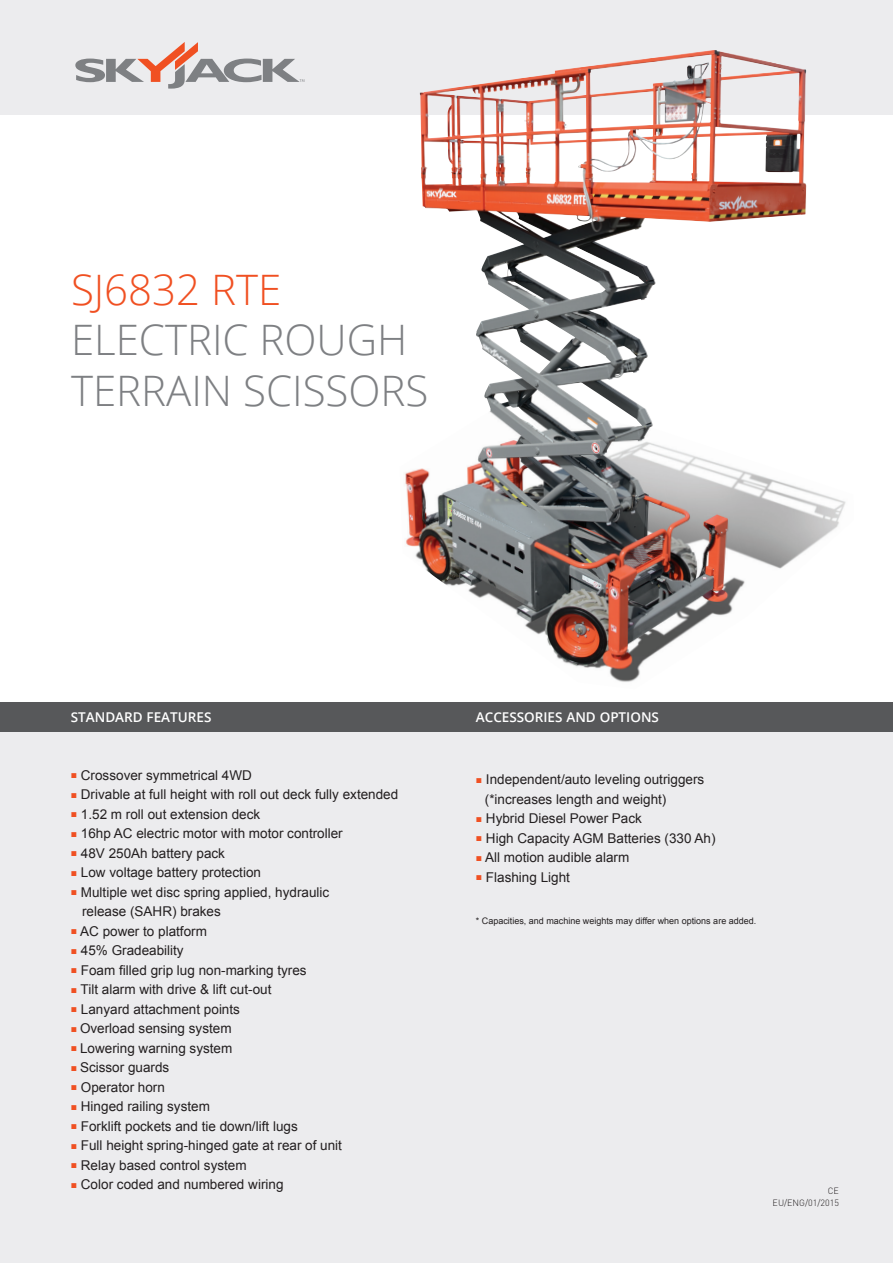
<style>
.page{position:relative;width:893px;height:1263px;background:#fff}
.page>*{position:absolute;margin:0;border:0;box-sizing:border-box;transform-origin:0 0}
.t1{font:300 42px/50.4px "Open Sans";color:#7e8083}
.t2{font:300 42px "Open Sans";color:#f05022}
.t3{font:13.5px/19.5px "Arial";color:#231f20}
.t4{font:600 13.5px "Open Sans";color:#fff}
.t5{font:9px "Arial";color:#231f20}
.t6{font:300 9px/12px "DIN";color:#231f20;text-align:right}
.s1{font-size:10.5px;color:#f05022}
</style>
<div class="page">
<div style="left:0;top:717px;width:893px;height:546px;background:#ececee"></div>
<div style="left:0;top:0;width:893px;height:114px;background:#ececee"></div>
<img style="left:400px;top:50px;width:454px;height:632px">
<svg style="left:75px;top:42px;width:229px;height:47px"></svg>
<div style="left:0;top:702px;width:893px;height:29px;background:#57585a"></div>
<h1 class="t2" style="left:71px;top:261px;width:212px">SJ6832 RTE</h1>
<h1 class="t1" style="left:71px;top:314px;width:359px">ELECTRIC ROUGH<br>TERRAIN SCISSORS</h1>
<p class="t4" style="left:71px;top:708px;width:142px">STANDARD FEATURES</p>
<p class="t4" style="left:476px;top:708px;width:185px">ACCESSORIES AND OPTIONS</p>
<p class="t3" style="left:71px;top:765px;width:183px"><span class="s1">■</span> Crossover symmetrical 4WD</p>
<p class="t3" style="left:71px;top:785px;width:329px"><span class="s1">■</span> Drivable at full height with roll out deck fully extended</p>
<p class="t3" style="left:71px;top:804px;width:191px"><span class="s1">■</span> 1.52 m roll out extension deck</p>
<p class="t3" style="left:71px;top:824px;width:273px"><span class="s1">■</span> 16hp AC electric motor with motor controller</p>
<p class="t3" style="left:71px;top:843px;width:156px"><span class="s1">■</span> 48V 250Ah battery pack</p>
<p class="t3" style="left:71px;top:863px;width:192px"><span class="s1">■</span> Low voltage battery protection</p>
<p class="t3" style="left:82px;top:882px;width:249px;text-indent:-11px"><span class="s1">■</span> Multiple wet disc spring applied, hydraulic release (SAHR) brakes</p>
<p class="t3" style="left:71px;top:921px;width:138px"><span class="s1">■</span> AC power to platform</p>
<p class="t3" style="left:71px;top:941px;width:114px"><span class="s1">■</span> 45% Gradeability</p>
<p class="t3" style="left:71px;top:960px;width:237px"><span class="s1">■</span> Foam filled grip lug non-marking tyres</p>
<p class="t3" style="left:71px;top:980px;width:202px"><span class="s1">■</span> Tilt alarm with drive &amp; lift cut-out</p>
<p class="t3" style="left:71px;top:999px;width:171px"><span class="s1">■</span> Lanyard attachment points</p>
<p class="t3" style="left:71px;top:1019px;width:162px"><span class="s1">■</span> Overload sensing system</p>
<p class="t3" style="left:71px;top:1038px;width:163px"><span class="s1">■</span> Lowering warning system</p>
<p class="t3" style="left:71px;top:1058px;width:100px"><span class="s1">■</span> Scissor guards</p>
<p class="t3" style="left:71px;top:1077px;width:96px"><span class="s1">■</span> Operator horn</p>
<p class="t3" style="left:71px;top:1097px;width:141px"><span class="s1">■</span> Hinged railing system</p>
<p class="t3" style="left:71px;top:1116px;width:228px"><span class="s1">■</span> Forklift pockets and tie down/lift lugs</p>
<p class="t3" style="left:71px;top:1136px;width:273px"><span class="s1">■</span> Full height spring-hinged gate at rear of unit</p>
<p class="t3" style="left:71px;top:1155px;width:177px"><span class="s1">■</span> Relay based control system</p>
<p class="t3" style="left:71px;top:1175px;width:214px"><span class="s1">■</span> Color coded and numbered wiring</p>
<p class="t3" style="left:485px;top:770px;width:221px;text-indent:-9px"><span class="s1">■</span> Independent/auto leveling outriggers (*increases length and weight)</p>
<p class="t3" style="left:476px;top:809px;width:168px"><span class="s1">■</span> Hybrid Diesel Power Pack</p>
<p class="t3" style="left:476px;top:828px;width:241px"><span class="s1">■</span> High Capacity AGM Batteries (330 Ah)</p>
<p class="t3" style="left:476px;top:848px;width:155px"><span class="s1">■</span> All motion audible alarm</p>
<p class="t3" style="left:476px;top:867px;width:96px"><span class="s1">■</span> Flashing Light</p>
<p class="t5" style="left:476px;top:915px;width:282px">* Capacities, and machine weights may differ when options are added.</p>
<p class="t6" style="left:773px;top:1185px;width:68px">CE<br>EU/ENG/01/2015</p>
</div>
